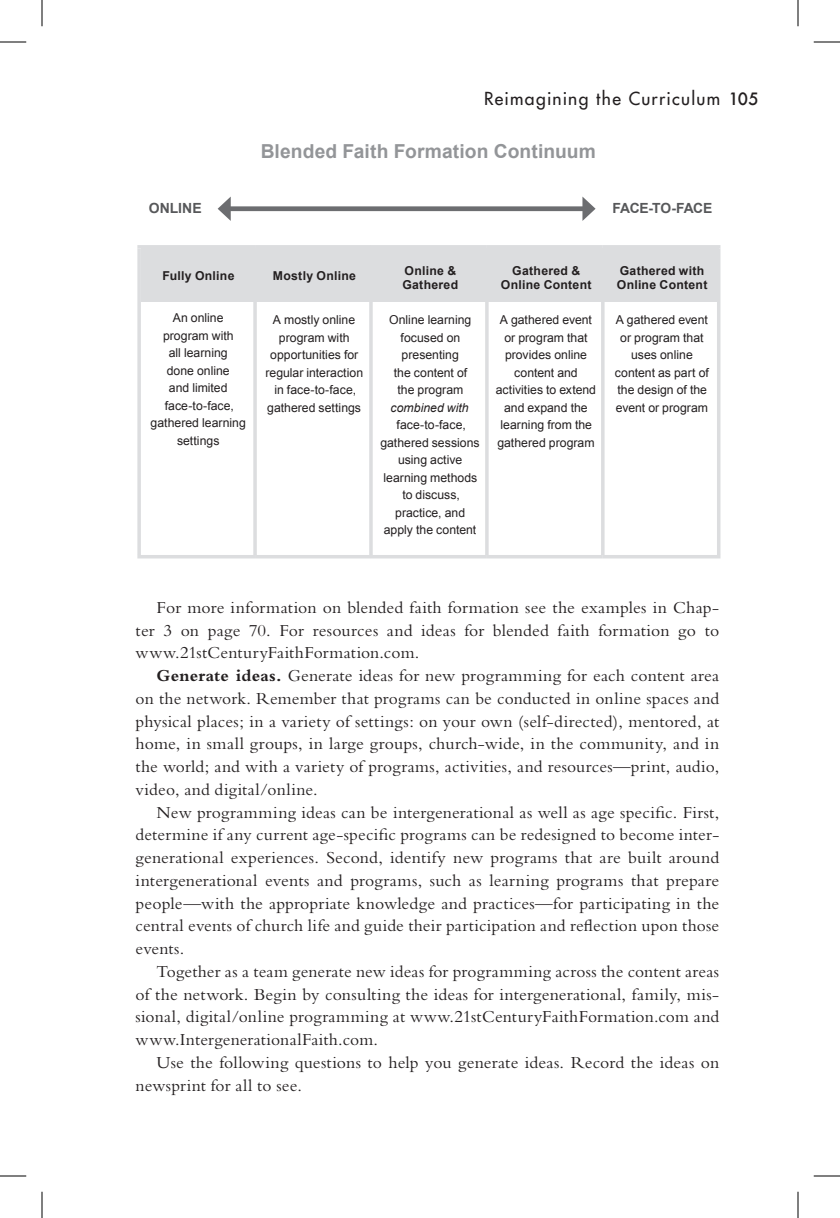
<style>
.page{position:relative;width:840px;height:1218px;background:#fff}
.page>*{position:absolute;margin:0;border:0;box-sizing:border-box;transform-origin:0 0}
.t1{font:700 19.25px "Arial";letter-spacing:.005em;color:#939598}
.t2{font:17.5px/22.8px "Bembo";letter-spacing:.01em;color:#231f20;text-align:justify}
.t3{font:17.5px "Futura";letter-spacing:.07em;color:#231f20}
.t4{font:700 14px "Arial";letter-spacing:-.04em;color:#57585a}
.t5{font:700 14px "Arial";letter-spacing:-.02em;color:#57585a}
.t6{font:12.25px/17.5px "Arial";color:#231f20;text-align:center}
.t7{font:700 12.25px/14px "Arial";letter-spacing:.02em;color:#231f20}
.t8{font:italic 12.25px "Arial";color:#231f20}
.s1{font-weight:500;font-size:16.62px}
.s2{font-weight:700}
</style>
<div class="page">
<div style="left:141px;top:248px;width:577px;height:54px;background:#dcdddf"></div>
<hr style="left:253px;top:249px;width:4px;height:306px;background:#dcdddf">
<hr style="left:369px;top:249px;width:4px;height:306px;background:#dcdddf">
<hr style="left:485px;top:249px;width:4px;height:306px;background:#dcdddf">
<svg style="left:601px;top:302px;width:4px;height:253px"></svg>
<hr style="left:137px;top:245px;width:118px;height:4px;background:#dcdddf">
<hr style="left:137px;top:249px;width:4px;height:306px;background:#dcdddf">
<hr style="left:255px;top:245px;width:116px;height:4px;background:#dcdddf">
<hr style="left:371px;top:245px;width:116px;height:4px;background:#dcdddf">
<hr style="left:487px;top:245px;width:116px;height:4px;background:#dcdddf">
<hr style="left:603px;top:245px;width:117px;height:4px;background:#dcdddf">
<hr style="left:717px;top:249px;width:3px;height:306px;background:#dcdddf">
<hr style="left:137px;top:555px;width:118px;height:3px;background:#dcdddf">
<hr style="left:255px;top:555px;width:116px;height:3px;background:#dcdddf">
<hr style="left:371px;top:555px;width:116px;height:3px;background:#dcdddf">
<hr style="left:487px;top:555px;width:116px;height:3px;background:#dcdddf">
<hr style="left:603px;top:555px;width:117px;height:3px;background:#dcdddf">
<div style="left:226px;top:206px;width:361px;height:5px;background:#6c6d70"></div>
<svg style="left:218px;top:197px;width:13px;height:24px"></svg>
<svg style="left:582px;top:197px;width:14px;height:24px"></svg>
<svg style="left:0;top:42px;width:26px;height:1px"></svg>
<svg style="left:814px;top:42px;width:26px;height:1px"></svg>
<svg style="left:0;top:1176px;width:26px;height:1px"></svg>
<svg style="left:814px;top:1176px;width:26px;height:1px"></svg>
<svg style="left:42px;top:0;width:1px;height:26px"></svg>
<svg style="left:42px;top:1192px;width:1px;height:26px"></svg>
<svg style="left:798px;top:0;width:1px;height:26px"></svg>
<svg style="left:798px;top:1192px;width:1px;height:26px"></svg>
<p class="t3" style="left:484px;top:88px;width:276px">Reimagining the Curriculum <span class="s1">105</span></p>
<p class="t1" style="left:261px;top:139px;width:337px">Blended Faith Formation Continuum</p>
<p class="t5" style="left:149px;top:199px;width:55px">ONLINE</p>
<p class="t4" style="left:613px;top:199px;width:101px">FACE-TO-FACE</p>
<p class="t7" style="left:163px;top:269px;width:73px">Fully Online</p>
<p class="t6" style="left:151px;top:309px;width:97px">An online program with<br>all learning<br>done online<br>and limited face-to-face, gathered learning settings</p>
<p class="t7" style="left:273px;top:269px;width:85px">Mostly Online</p>
<p class="t6" style="left:265px;top:311px;width:99px">A mostly online program with opportunities for regular interaction in face-to-face, gathered settings</p>
<p class="t7" style="left:402px;top:264px;width:57px">Online &amp;<br>Gathered</p>
<p class="t6" style="left:389px;top:311px;width:84px">Online learning focused on presenting<br>the content of the program</p>
<p class="t8" style="left:391px;top:399px;width:80px">combined with</p>
<p class="t6" style="left:380px;top:416px;width:101px">face-to-face, gathered sessions using active learning methods to discuss, practice, and apply the content</p>
<p class="t7" style="left:501px;top:264px;width:92px;text-align:center">Gathered &amp;<br>Online Content</p>
<p class="t6" style="left:496px;top:311px;width:102px">A gathered event or program that provides online content and activities to extend and expand the learning from the gathered program</p>
<p class="t7" style="left:617px;top:264px;width:92px">Gathered with<br>Online Content</p>
<p class="t6" style="left:615px;top:311px;width:95px">A gathered event or program that uses online content as part of the design of the event or program</p>
<p class="t2" style="left:136px;top:596px;width:585px;text-indent:21px">For more information on blended faith formation see the examples in Chap&shy;ter 3 on page 70. For resources and ideas for blended faith formation go to www.21stCenturyFaithFormation.com.</p>
<p class="t2" style="left:136px;top:664px;width:585px;text-indent:21px"><span class="s2">Generate ideas.</span> Generate ideas for new programming for each content area on the network. Remember that programs can be conducted in online spaces and physical places; in a variety of settings: on your own (self-directed), mentored, at home, in small groups, in large groups, church-wide, in the community, and in the world; and with a variety of programs, activities, and resources—print, audio, video, and digital/online.</p>
<p class="t2" style="left:136px;top:800px;width:585px;text-indent:21px">New programming ideas can be intergenerational as well as age specific. First, determine if any current age-specific programs can be redesigned to become inter&shy;generational experiences. Second, identify new programs that are built around intergenerational events and programs, such as learning programs that prepare people—with the appropriate knowledge and practices—for participating in the central events of church life and guide their participation and reflection upon those events.</p>
<p class="t2" style="left:136px;top:960px;width:585px;text-indent:21px">Together as a team generate new ideas for programming across the content areas of the network. Begin by consulting the ideas for intergenerational, family, mis&shy;sional, digital/online programming at www.21stCenturyFaithFormation.com and www.IntergenerationalFaith.com.</p>
<p class="t2" style="left:136px;top:1051px;width:585px;text-indent:21px">Use the following questions to help you generate ideas. Record the ideas on newsprint for all to see.</p>
</div>
